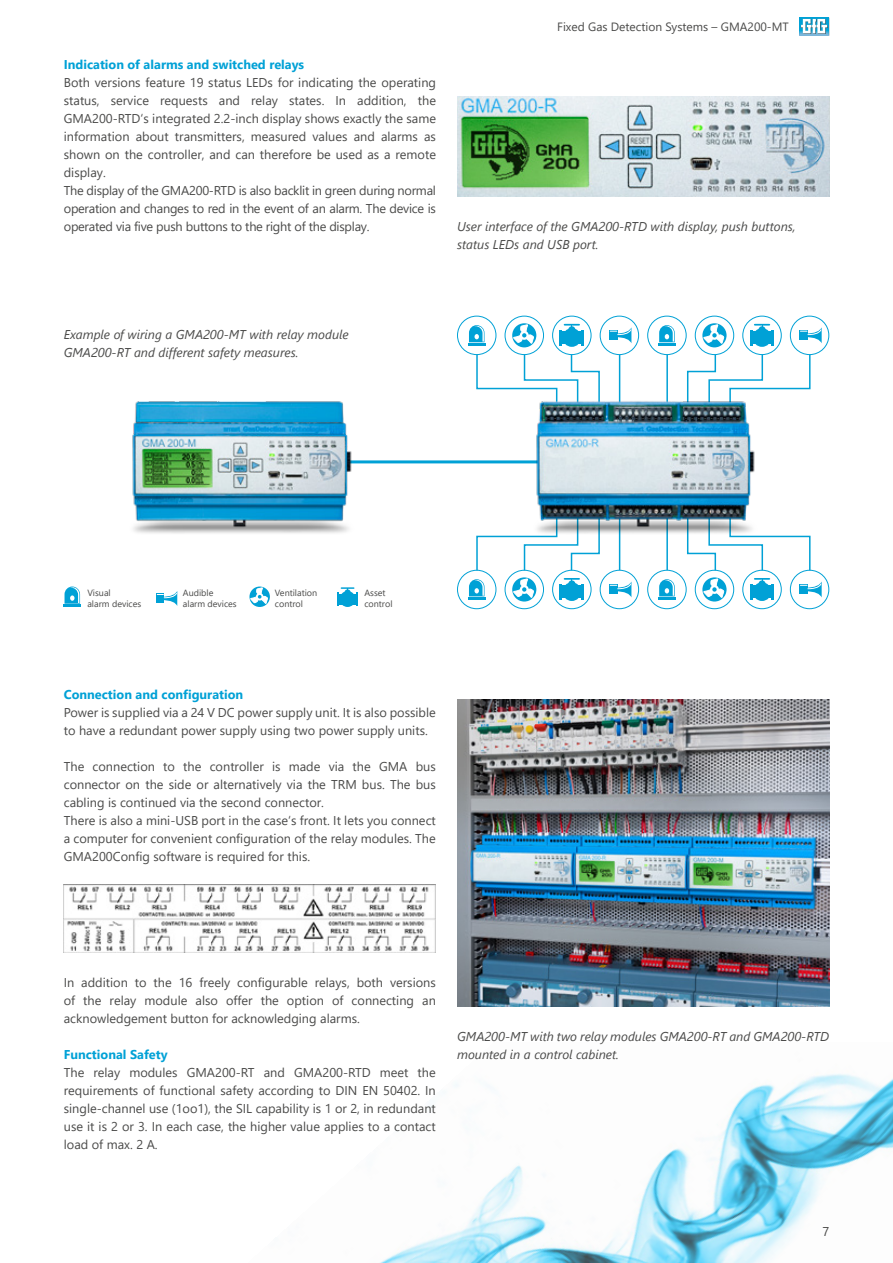
<style>
.page{position:relative;width:893px;height:1263px;background:#fff}
.page>*{position:absolute;margin:0;border:0;box-sizing:border-box;transform-origin:0 0}
.t1{font:12.75px/18px "Segoe UI";color:#4a4a49}
.t2{font:italic 12.75px/18px "Segoe UI";color:#4a4a49}
.t3{font:700 12.75px "Segoe UI";color:#00a1d6}
.t4{font:12px "Segoe UI";color:#4a4a49}
.t5{font:9px/10.5px "Segoe UI";color:#4a4a49}
</style>
<div class="page">
<hr style="left:344px;top:460px;width:202px;height:3px;background:#00a1d6">
<img style="left:380px;top:1074px;width:513px;height:189px">
<svg style="left:799px;top:17px;width:30px;height:19px"></svg>
<img style="left:132px;top:401px;width:225px;height:133px">
<img style="left:457px;top:699px;width:372px;height:307px">
<img style="left:457px;top:97px;width:372px;height:99px">
<img style="left:64px;top:885px;width:372px;height:67px">
<svg style="left:505px;top:570px;width:38px;height:39px"></svg>
<div style="left:505px;top:570px;width:39px;height:39px;border:1px solid #00a1d6;border-radius:50%"></div>
<div style="left:512px;top:577px;width:24px;height:24px;background:#00a1d6;border-radius:50%"></div>
<svg style="left:695px;top:570px;width:39px;height:39px"></svg>
<div style="left:695px;top:570px;width:39px;height:39px;border:1px solid #00a1d6;border-radius:50%"></div>
<div style="left:702px;top:577px;width:24px;height:24px;background:#00a1d6;border-radius:50%"></div>
<div style="left:600px;top:570px;width:39px;height:39px;border:1px solid #00a1d6;border-radius:50%"></div>
<svg style="left:609px;top:582px;width:22px;height:15px"></svg>
<svg style="left:790px;top:570px;width:39px;height:39px"></svg>
<div style="left:790px;top:570px;width:39px;height:39px;border:1px solid #00a1d6;border-radius:50%"></div>
<div style="left:457px;top:570px;width:39px;height:39px;border:1px solid #00a1d6;border-radius:50%"></div>
<hr style="left:468px;top:597px;width:17px;height:3px;background:#00a1d6">
<div style="left:647px;top:570px;width:39px;height:39px;border:1px solid #00a1d6;border-radius:50%"></div>
<hr style="left:658px;top:597px;width:17px;height:3px;background:#00a1d6">
<svg style="left:659px;top:579px;width:16px;height:17px"></svg>
<svg style="left:553px;top:570px;width:38px;height:39px"></svg>
<div style="left:552px;top:570px;width:39px;height:39px;border:1px solid #00a1d6;border-radius:50%"></div>
<svg style="left:562px;top:582px;width:19px;height:19px"></svg>
<svg style="left:743px;top:570px;width:38px;height:39px"></svg>
<div style="left:742px;top:570px;width:40px;height:39px;border:1px solid #00a1d6;border-radius:50%"></div>
<svg style="left:753px;top:582px;width:18px;height:19px"></svg>
<hr style="left:64px;top:604px;width:17px;height:3px;background:#00a1d6">
<svg style="left:65px;top:586px;width:15px;height:18px"></svg>
<svg style="left:249px;top:586px;width:21px;height:21px"></svg>
<svg style="left:250px;top:586px;width:18px;height:18px"></svg>
<div style="left:256px;top:593px;width:7px;height:7px;border:2px solid #fff;border-radius:50%"></div>
<svg style="left:337px;top:587px;width:21px;height:19px"></svg>
<svg style="left:505px;top:316px;width:38px;height:39px"></svg>
<div style="left:505px;top:316px;width:39px;height:39px;border:1px solid #00a1d6;border-radius:50%"></div>
<div style="left:512px;top:323px;width:24px;height:24px;background:#00a1d6;border-radius:50%"></div>
<svg style="left:513px;top:315px;width:21px;height:29px"></svg>
<div style="left:521px;top:332px;width:7px;height:7px;background:#00a1d6;border-radius:50%"></div>
<div style="left:520px;top:331px;width:9px;height:9px;border:2px solid #fff;border-radius:50%"></div>
<svg style="left:695px;top:316px;width:39px;height:39px"></svg>
<div style="left:695px;top:316px;width:39px;height:39px;border:1px solid #00a1d6;border-radius:50%"></div>
<div style="left:702px;top:323px;width:24px;height:24px;background:#00a1d6;border-radius:50%"></div>
<svg style="left:703px;top:315px;width:22px;height:29px"></svg>
<div style="left:711px;top:332px;width:7px;height:7px;background:#00a1d6;border-radius:50%"></div>
<div style="left:710px;top:331px;width:9px;height:9px;border:2px solid #fff;border-radius:50%"></div>
<div style="left:600px;top:316px;width:39px;height:39px;border:1px solid #00a1d6;border-radius:50%"></div>
<svg style="left:609px;top:328px;width:22px;height:15px"></svg>
<div style="left:790px;top:316px;width:39px;height:39px;border:1px solid #00a1d6;border-radius:50%"></div>
<svg style="left:799px;top:327px;width:23px;height:16px"></svg>
<div style="left:457px;top:316px;width:39px;height:39px;border:1px solid #00a1d6;border-radius:50%"></div>
<hr style="left:468px;top:343px;width:17px;height:3px;background:#00a1d6">
<svg style="left:469px;top:325px;width:15px;height:17px"></svg>
<div style="left:647px;top:316px;width:39px;height:39px;border:1px solid #00a1d6;border-radius:50%"></div>
<hr style="left:658px;top:343px;width:17px;height:3px;background:#00a1d6">
<svg style="left:659px;top:325px;width:16px;height:17px"></svg>
<svg style="left:553px;top:316px;width:38px;height:39px"></svg>
<div style="left:552px;top:316px;width:39px;height:39px;border:1px solid #00a1d6;border-radius:50%"></div>
<svg style="left:562px;top:328px;width:19px;height:19px"></svg>
<svg style="left:560px;top:324px;width:24px;height:21px"></svg>
<svg style="left:743px;top:316px;width:38px;height:39px"></svg>
<div style="left:742px;top:316px;width:40px;height:39px;border:1px solid #00a1d6;border-radius:50%"></div>
<svg style="left:753px;top:328px;width:18px;height:19px"></svg>
<svg style="left:750px;top:324px;width:24px;height:21px"></svg>
<svg style="left:687px;top:353px;width:124px;height:43px"></svg>
<svg style="left:475px;top:353px;width:125px;height:43px"></svg>
<hr style="left:666px;top:355px;width:2px;height:55px;background:#00a1d6">
<hr style="left:619px;top:355px;width:1px;height:55px;background:#00a1d6">
<svg style="left:686px;top:535px;width:136px;height:64px"></svg>
<svg style="left:469px;top:535px;width:132px;height:64px"></svg>
<hr style="left:666px;top:515px;width:2px;height:55px;background:#00a1d6">
<hr style="left:619px;top:515px;width:1px;height:55px;background:#00a1d6">
<img style="left:530px;top:396px;width:230px;height:141px">
<svg style="left:156px;top:591px;width:21px;height:15px"></svg>
<p class="t3" style="left:64px;top:52px;width:242px">Indication of alarms and switched relays</p>
<p class="t1" style="left:64px;top:72px;width:374px">Both versions feature 19 status LEDs for indicating the operating status, service requests and relay states. In addition, the GMA200-RTD‘s integrated 2.2-inch display shows exactly the same information about transmitters, measured values and alarms as shown on the controller, and can therefore be used as a remote display.<br>The display of the GMA200-RTD is also backlit in green during normal operation and changes to red in the event of an alarm. The device is operated via five push buttons to the right of the display.</p>
<p class="t4" style="left:557px;top:15px;width:233px">Fixed Gas Detection Systems – GMA200-MT</p>
<p class="t2" style="left:457px;top:215px;width:340px">User interface of the GMA200-RTD with display, push buttons, status LEDs and USB port.</p>
<p class="t2" style="left:64px;top:323px;width:286px">Example of wiring a GMA200-MT with relay module<br>GMA200-RT and different safety measures.</p>
<p class="t5" style="left:87px;top:587px;width:55px">Visual<br>alarm devices</p>
<p class="t5" style="left:275px;top:587px;width:44px">Ventilation control</p>
<p class="t5" style="left:364px;top:587px;width:30px">Asset control</p>
<p class="t5" style="left:183px;top:587px;width:55px">Audible alarm devices</p>
<p class="t3" style="left:64px;top:682px;width:181px">Connection and configuration</p>
<p class="t1" style="left:64px;top:702px;width:374px">Power is supplied via a 24 V DC power supply unit. It is also possible to have a redundant power supply using two power supply units.</p>
<p class="t1" style="left:64px;top:756px;width:374px">The connection to the controller is made via the GMA bus connector on the side or alternatively via the TRM bus. The bus cabling is continued via the second connector.<br>There is also a mini-USB port in the case‘s front. It lets you connect a computer for convenient configuration of the relay modules. The GMA200Config software is required for this.</p>
<p class="t1" style="left:64px;top:972px;width:374px;text-align:justify">In addition to the 16 freely configurable relays, both versions of the relay module also offer the option of connecting an acknowledgement button for acknowledging alarms.</p>
<p class="t3" style="left:64px;top:1042px;width:105px">Functional Safety</p>
<p class="t1" style="left:64px;top:1062px;width:374px;text-align:justify">The relay modules GMA200-RT and GMA200-RTD meet the requirements of functional safety according to DIN EN 50402. In single-channel use (1oo1), the SIL capability is 1 or 2, in redundant use it is 2 or 3. In each case, the higher value applies to a contact load of max. 2 A.</p>
<p class="t2" style="left:457px;top:1025px;width:374px">GMA200-MT with two relay modules GMA200-RT and GMA200-RTD mounted in a control cabinet.</p>
<p class="t1" style="left:822px;top:1221px;width:8px">7</p>
</div>
